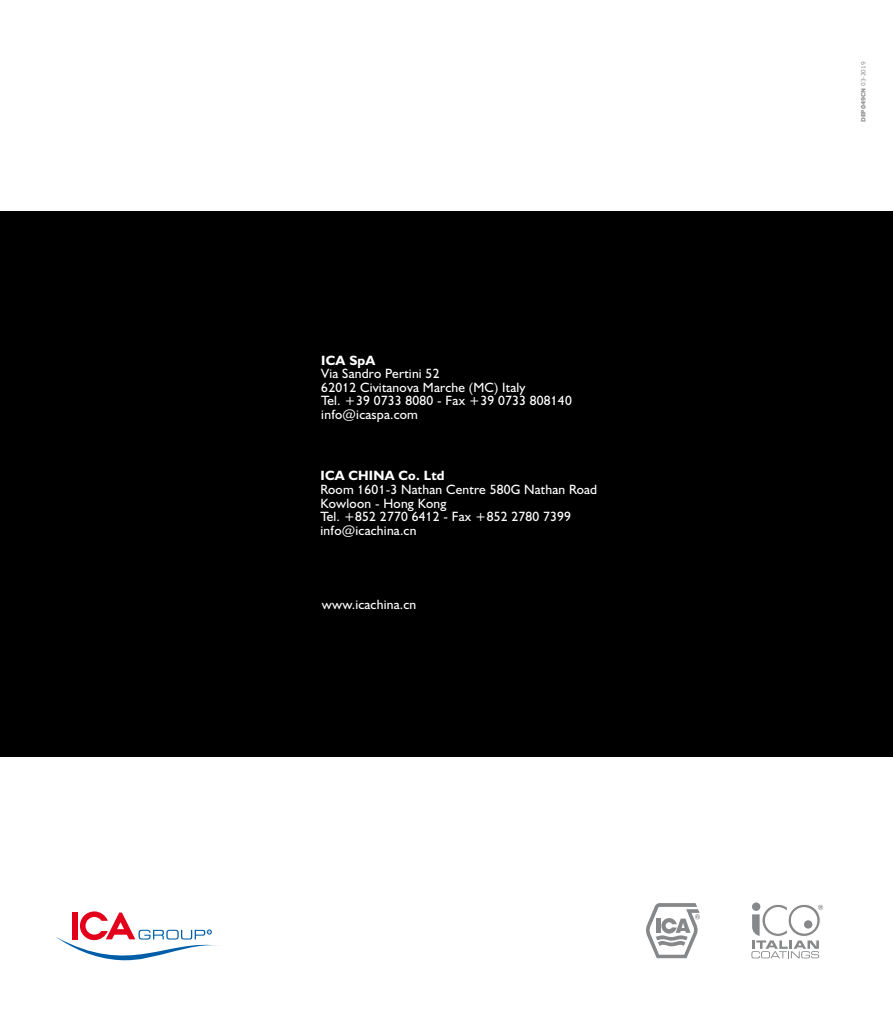
<style>
.page{position:relative;width:893px;height:1021px;background:#fff}
.page>*{position:absolute;margin:0;border:0;box-sizing:border-box;transform-origin:0 0}
.t1{font:13.5px/13.5px "Human 521 E3";letter-spacing:.015em;color:#fff}
.t2{font:700 13.5px "Human 521 E3";letter-spacing:.015em;color:#fff}
.t3{font:700 5.7px "Verdana";color:#87888a}
.s1{font-weight:400}
</style>
<div class="page">
<svg style="left:646px;top:903px;width:54px;height:55px"></svg>
<svg style="left:751px;top:902px;width:72px;height:56px"></svg>
<svg style="left:56px;top:911px;width:161px;height:50px"></svg>
<div style="left:0;top:211px;width:893px;height:545px;background:#000"></div>
<p class="t2" style="left:321px;top:351px;width:55px">ICA SpA</p>
<p class="t1" style="left:321px;top:366px;width:252px">Via Sandro Pertini 52<br>62012 Civitanova Marche (MC) Italy<br>Tel. +39 0733 8080 - Fax +39 0733 808140 info@icaspa.com</p>
<p class="t2" style="left:321px;top:467px;width:126px">ICA CHINA Co. Ltd</p>
<p class="t1" style="left:321px;top:482px;width:278px">Room 1601-3 Nathan Centre 580G Nathan Road<br>Kowloon - Hong Kong<br>Tel. +852 2770 6412 - Fax +852 2780 7399 info@icachina.cn</p>
<p class="t1" style="left:322px;top:597px;width:96px">www.icachina.cn</p>
<p class="t3" style="left:859px;top:122px;width:62px;rotate:-90deg">DEP049CN <span class="s1">03-2019</span></p>
</div>
